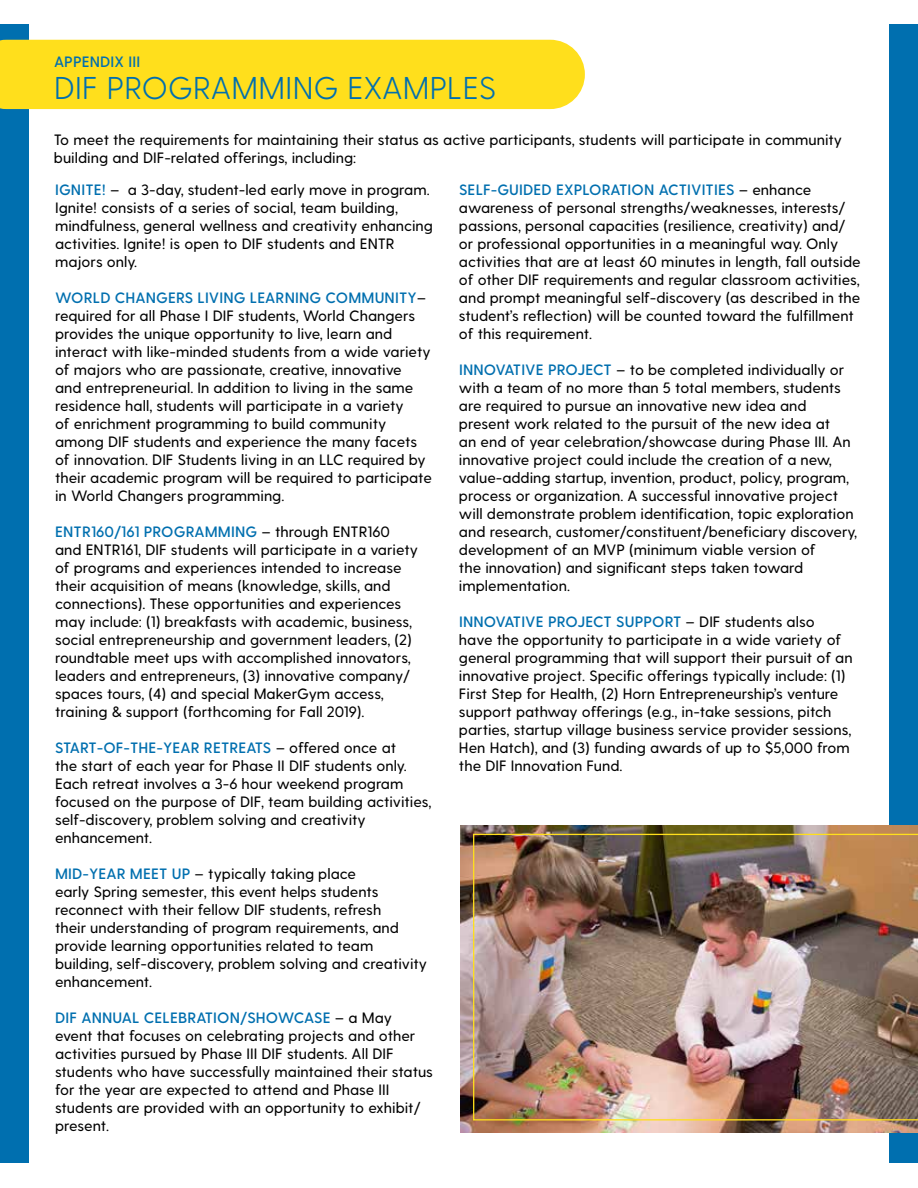
<style>
.page{position:relative;width:918px;height:1188px;background:#fff}
.page>*{position:absolute;margin:0;border:0;box-sizing:border-box;transform-origin:0 0}
.t1{font:300 31.5px "Greycliff CF";letter-spacing:.01em;color:#006faf}
.t2{font:500 15px/18px "Greycliff CF";color:#000}
.t3{font:600 15px "Greycliff CF";letter-spacing:.01em;color:#006faf}
.s1{font-weight:600;color:#006faf}
</style>
<div class="page">
<div style="left:0;top:25px;width:28px;height:1138px;background:#006faf"></div>
<div style="left:890px;top:25px;width:28px;height:1138px;background:#006faf"></div>
<div style="left:0;top:40px;width:585px;height:69px;background:#ffdf1c"></div>
<img style="left:460px;top:825px;width:458px;height:308px">
<img style="left:473px;top:834px;width:445px;height:286px">
<p class="t3" style="left:54px;top:53px;width:88px">APPENDIX III</p>
<h1 class="t1" style="left:54px;top:70px;width:444px">DIF PROGRAMMING EXAMPLES</h1>
<p class="t2" style="left:54px;top:132px;width:789px">To meet the requirements for maintaining their status as active participants, students will participate in community building and DIF-related offerings, including:</p>
<p class="t2" style="left:55px;top:181px;width:379px"><span class="s1">IGNITE!</span> – a 3-day, student-led early move in program.<br>Ignite! consists of a series of social, team building, mindfulness, general wellness and creativity enhancing activities. Ignite! is open to DIF students and ENTR majors only.</p>
<p class="t2" style="left:55px;top:289px;width:378px"><span class="s1">WORLD CHANGERS LIVING LEARNING COMMUNITY</span>– required for all Phase I DIF students, World Changers provides the unique opportunity to live, learn and interact with like-minded students from a wide variety of majors who are passionate, creative, innovative and entrepreneurial. In addition to living in the same residence hall, students will participate in a variety<br>of enrichment programming to build community among DIF students and experience the many facets of innovation. DIF Students living in an LLC required by their academic program will be required to participate in World Changers programming.</p>
<p class="t2" style="left:55px;top:523px;width:364px"><span class="s1">ENTR160/161 PROGRAMMING</span> – through ENTR160 and ENTR161, DIF students will participate in a variety of programs and experiences intended to increase their acquisition of means (knowledge, skills, and connections). These opportunities and experiences may include: (1) breakfasts with academic, business, social entrepreneurship and government leaders, (2) roundtable meet ups with accomplished innovators, leaders and entrepreneurs, (3) innovative company/ spaces tours, (4) and special MakerGym access, training &amp; support (forthcoming for Fall 2019).</p>
<p class="t2" style="left:55px;top:739px;width:378px"><span class="s1">START-OF-THE-YEAR RETREATS</span> – offered once at<br>the start of each year for Phase II DIF students only.<br>Each retreat involves a 3-6 hour weekend program focused on the purpose of DIF, team building activities, self-discovery, problem solving and creativity enhancement.</p>
<p class="t2" style="left:55px;top:865px;width:374px"><span class="s1">MID-YEAR MEET UP</span> – typically taking place<br>early Spring semester, this event helps students reconnect with their fellow DIF students, refresh<br>their understanding of program requirements, and provide learning opportunities related to team building, self-discovery, problem solving and creativity enhancement.</p>
<p class="t2" style="left:55px;top:1009px;width:379px"><span class="s1">DIF ANNUAL CELEBRATION/SHOWCASE</span> – a May event that focuses on celebrating projects and other activities pursued by Phase III DIF students. All DIF students who have successfully maintained their status for the year are expected to attend and Phase III students are provided with an opportunity to exhibit/ present.</p>
<p class="t2" style="left:459px;top:181px;width:403px"><span class="s1">SELF-GUIDED EXPLORATION ACTIVITIES</span> – enhance awareness of personal strengths/weaknesses, interests/ passions, personal capacities (resilience, creativity) and/ or professional opportunities in a meaningful way. Only activities that are at least 60 minutes in length, fall outside of other DIF requirements and regular classroom activities, and prompt meaningful self-discovery (as described in the student’s reflection) will be counted toward the fulfillment of this requirement.</p>
<p class="t2" style="left:459px;top:361px;width:400px"><span class="s1">INNOVATIVE PROJECT</span> – to be completed individually or with a team of no more than 5 total members, students are required to pursue an innovative new idea and present work related to the pursuit of the new idea at<br>an end of year celebration/showcase during Phase III. An innovative project could include the creation of a new, value-adding startup, invention, product, policy, program, process or organization. A successful innovative project will demonstrate problem identification, topic exploration and research, customer/constituent/beneficiary discovery, development of an MVP (minimum viable version of<br>the innovation) and significant steps taken toward implementation.</p>
<p class="t2" style="left:459px;top:613px;width:395px"><span class="s1">INNOVATIVE PROJECT SUPPORT</span> – DIF students also<br>have the opportunity to participate in a wide variety of general programming that will support their pursuit of an innovative project. Specific offerings typically include: (1)<br>First Step for Health, (2) Horn Entrepreneurship’s venture support pathway offerings (e.g., in-take sessions, pitch parties, startup village business service provider sessions, Hen Hatch), and (3) funding awards of up to $5,000 from the DIF Innovation Fund.</p>
</div>
